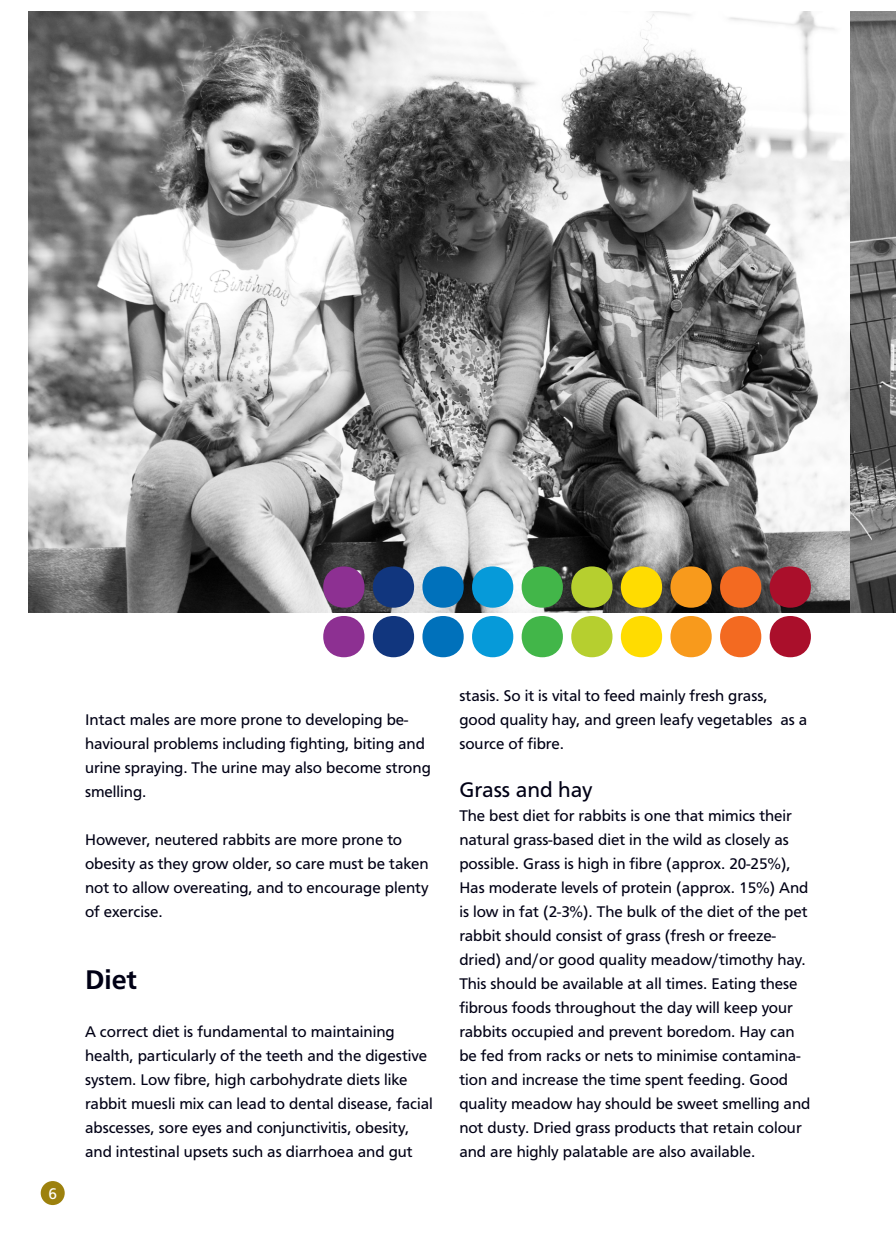
<style>
.page{position:relative;width:896px;height:1248px;background:#fff}
.page>*{position:absolute;margin:0;border:0;box-sizing:border-box;transform-origin:0 0}
.kop{font:700 28px "F015";color:#000015}
.subkop{font:22px "F015";color:#000015}
.Platte_tekst{font:16px/24px "F015";color:#000015}
.t1{font:16px "F015";color:#fff}
</style>
<div class="page">
<div style="left:41px;top:1180px;width:24px;height:24px;background:#9d810d;border-radius:50%"></div>
<img style="left:28px;top:11px;width:822px;height:601px">
<div style="left:323px;top:566px;width:41px;height:41px;background:#8d3092;border-radius:50%"></div>
<div style="left:323px;top:616px;width:41px;height:41px;background:#8d3092;border-radius:50%"></div>
<div style="left:373px;top:566px;width:41px;height:41px;background:#11367e;border-radius:50%"></div>
<div style="left:373px;top:616px;width:41px;height:41px;background:#11367e;border-radius:50%"></div>
<div style="left:422px;top:566px;width:42px;height:41px;background:#0071bb;border-radius:50%"></div>
<div style="left:422px;top:616px;width:42px;height:41px;background:#0071bb;border-radius:50%"></div>
<div style="left:472px;top:566px;width:41px;height:41px;background:#069ad9;border-radius:50%"></div>
<div style="left:472px;top:616px;width:41px;height:41px;background:#069ad9;border-radius:50%"></div>
<div style="left:522px;top:566px;width:41px;height:41px;background:#42b649;border-radius:50%"></div>
<div style="left:522px;top:616px;width:41px;height:41px;background:#42b649;border-radius:50%"></div>
<div style="left:571px;top:566px;width:41px;height:41px;background:#b6cf2f;border-radius:50%"></div>
<div style="left:571px;top:616px;width:41px;height:41px;background:#b6cf2f;border-radius:50%"></div>
<div style="left:621px;top:566px;width:41px;height:41px;background:#ffdc01;border-radius:50%"></div>
<div style="left:621px;top:616px;width:41px;height:41px;background:#ffdc01;border-radius:50%"></div>
<div style="left:670px;top:566px;width:42px;height:41px;background:#f89a1c;border-radius:50%"></div>
<div style="left:670px;top:616px;width:42px;height:41px;background:#f89a1c;border-radius:50%"></div>
<div style="left:720px;top:566px;width:41px;height:41px;background:#f36a21;border-radius:50%"></div>
<div style="left:720px;top:616px;width:41px;height:41px;background:#f36a21;border-radius:50%"></div>
<div style="left:769px;top:566px;width:42px;height:41px;background:#aa0f2b;border-radius:50%"></div>
<div style="left:769px;top:616px;width:42px;height:41px;background:#aa0f2b;border-radius:50%"></div>
<img style="left:850px;top:11px;width:46px;height:601px">
<p class="t1" style="left:48px;top:1184px;width:10px">6</p>
<p class="Platte_tekst" style="left:85px;top:707px;width:347px">Intact males are more prone to developing be&shy;havioural problems including fighting, biting and urine spraying. The urine may also become strong smelling.</p>
<p class="Platte_tekst" style="left:85px;top:827px;width:345px">However, neutered rabbits are more prone to obesity as they grow older, so care must be taken not to allow overeating, and to encourage plenty of exercise.</p>
<p class="kop" style="left:85px;top:963px;width:54px">Diet</p>
<p class="Platte_tekst" style="left:85px;top:1019px;width:349px">A correct diet is fundamental to maintaining health, particularly of the teeth and the digestive system. Low fibre, high carbohydrate diets like rabbit muesli mix can lead to dental disease, facial abscesses, sore eyes and conjunctivitis, obesity, and intestinal upsets such as diarrhoea and gut</p>
<p class="Platte_tekst" style="left:459px;top:683px;width:349px">stasis. So it is vital to feed mainly fresh grass, good quality hay, and green leafy vegetables as a source of fibre.</p>
<p class="subkop" style="left:459px;top:776px;width:134px">Grass and hay</p>
<p class="Platte_tekst" style="left:459px;top:803px;width:353px">The best diet for rabbits is one that mimics their natural grass-based diet in the wild as closely as possible. Grass is high in fibre (approx. 20-25%), Has moderate levels of protein (approx. 15%) And is low in fat (2-3%). The bulk of the diet of the pet rabbit should consist of grass (fresh or freeze&shy;dried) and/or good quality meadow/timothy hay.<br>This should be available at all times. Eating these fibrous foods throughout the day will keep your rabbits occupied and prevent boredom. Hay can be fed from racks or nets to minimise contamina&shy;tion and increase the time spent feeding. Good quality meadow hay should be sweet smelling and not dusty. Dried grass products that retain colour and are highly palatable are also available.</p>
</div>
